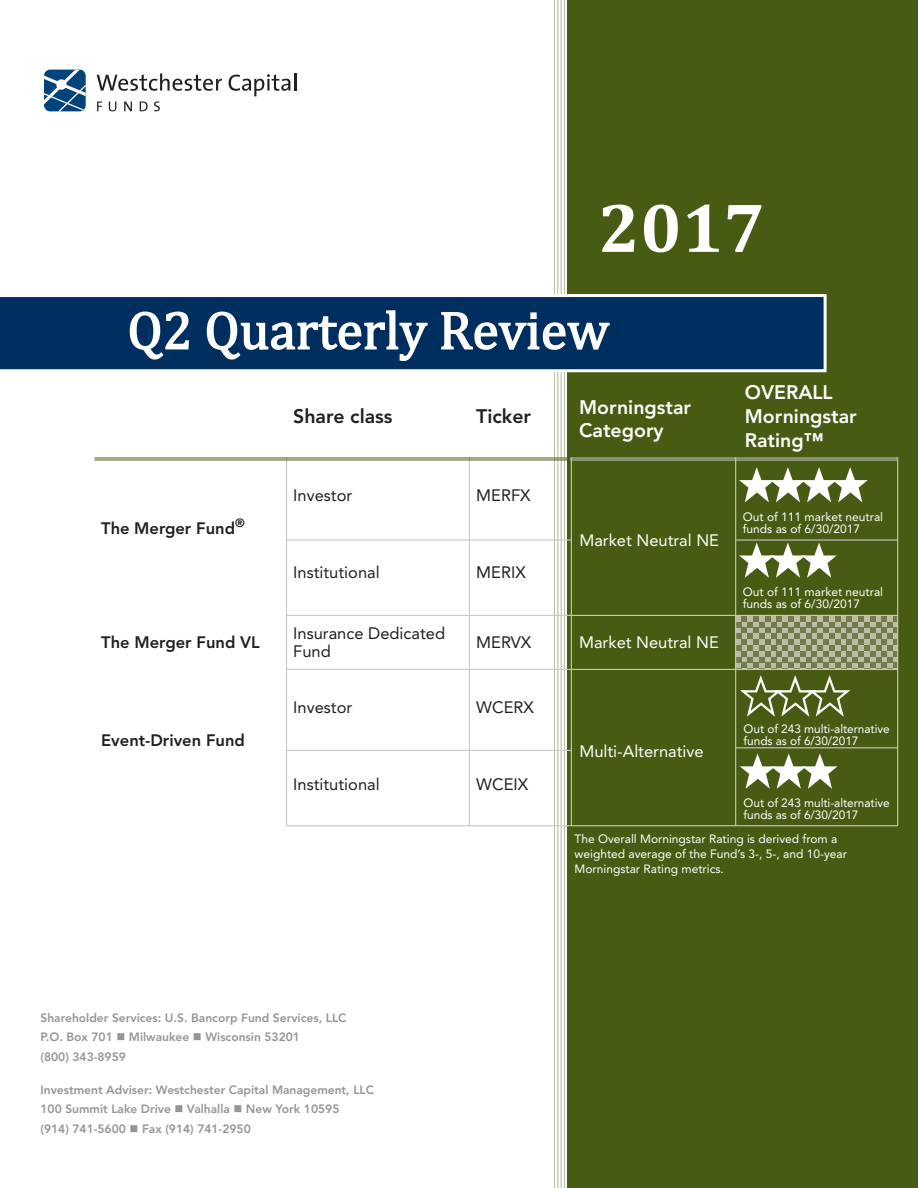
<style>
.page{position:relative;width:918px;height:1188px;background:#fff}
.page>*{position:absolute;margin:0;border:0;box-sizing:border-box;transform-origin:0 0}
.t1{font:800 19.5px "Avenir LT Std";color:#fff}
.t2{font:800 19.5px "Avenir LT Std";color:#231f20}
.t3{font:16.5px "Avenir LT Std";color:#231f20}
.t4{font:16.5px "Avenir LT Std";color:#fff}
.t5{font:800 16.5px "Avenir LT Std";color:#231f20}
.t6{font:12px/12px "Avenir LT Std";color:#fff}
.t7{font:800 12px/19.5px "Avenir LT Std";color:#939598}
</style>
<div class="page">
<div style="left:567px;top:0;width:351px;height:1188px;background:#485b12"></div>
<svg style="left:736px;top:616px;width:161px;height:53px;background:#959976"></svg>
<hr style="left:554px;top:0;width:1px;height:1188px;background:#bbc0a1">
<hr style="left:557px;top:0;width:1px;height:1188px;background:#bbc0a1">
<hr style="left:561px;top:0;width:1px;height:1188px;background:#bbc0a1">
<hr style="left:564px;top:0;width:1px;height:1188px;background:#bbc0a1">
<svg style="left:97px;top:73px;width:125px;height:18px"></svg>
<svg style="left:229px;top:74px;width:61px;height:22px"></svg>
<hr style="left:294px;top:73px;width:3px;height:18px;background:#231f20">
<svg style="left:97px;top:102px;width:5px;height:9px"></svg>
<svg style="left:109px;top:102px;width:7px;height:9px"></svg>
<svg style="left:124px;top:102px;width:8px;height:9px"></svg>
<svg style="left:140px;top:101px;width:8px;height:10px"></svg>
<svg style="left:154px;top:101px;width:6px;height:10px"></svg>
<svg style="left:44px;top:70px;width:42px;height:41px"></svg>
<svg style="left:0;top:294px;width:827px;height:78px;background:#1c4570"></svg>
<hr style="left:570px;top:458px;width:328px;height:1px;background:#c7c8ca">
<hr style="left:570px;top:460px;width:328px;height:1px;background:#c7c8ca">
<hr style="left:286px;top:457px;width:1px;height:369px;background:#c7c8ca">
<hr style="left:469px;top:457px;width:1px;height:369px;background:#c7c8ca">
<hr style="left:571px;top:457px;width:1px;height:369px;background:#c7c8ca">
<hr style="left:286px;top:539px;width:285px;height:2px;background:#c7c8ca">
<hr style="left:94px;top:457px;width:476px;height:1px;background:#485b12">
<hr style="left:94px;top:459px;width:476px;height:1px;background:#485b12">
<hr style="left:735px;top:457px;width:1px;height:369px;background:#c7c8ca">
<hr style="left:897px;top:457px;width:1px;height:369px;background:#c7c8ca">
<hr style="left:287px;top:750px;width:284px;height:1px;background:#c7c8ca">
<hr style="left:287px;top:615px;width:611px;height:1px;background:#c7c8ca">
<hr style="left:736px;top:539px;width:162px;height:2px;background:#c7c8ca">
<hr style="left:736px;top:747px;width:161px;height:1px;background:#c7c8ca">
<hr style="left:287px;top:669px;width:611px;height:1px;background:#c7c8ca">
<svg style="left:130px;top:311px;width:60px;height:50px"></svg>
<svg style="left:206px;top:309px;width:222px;height:53px"></svg>
<svg style="left:440px;top:311px;width:170px;height:40px"></svg>
<svg style="left:602px;top:205px;width:32px;height:47px"></svg>
<svg style="left:644px;top:205px;width:34px;height:47px"></svg>
<svg style="left:687px;top:205px;width:32px;height:47px"></svg>
<svg style="left:728px;top:205px;width:33px;height:47px"></svg>
<hr style="left:286px;top:825px;width:612px;height:1px;background:#c7c8ca">
<svg style="left:740px;top:675px;width:110px;height:42px"></svg>
<h2 class="t5" style="left:101px;top:522px;width:145px">The Merger Fund<sup>®</sup></h2>
<h2 class="t5" style="left:101px;top:636px;width:160px">The Merger Fund VL</h2>
<h2 class="t5" style="left:101px;top:734px;width:145px">Event-Driven Fund</h2>
<h1 class="t1" style="left:745px;top:385px;width:89px">OVERALL</h1>
<h1 class="t2" style="left:293px;top:408px;width:101px">Share class</h1>
<h1 class="t2" style="left:476px;top:408px;width:56px">Ticker</h1>
<h1 class="t1" style="left:579px;top:399px;width:113px">Morningstar</h1>
<h1 class="t1" style="left:745px;top:408px;width:113px">Morningstar</h1>
<h1 class="t1" style="left:579px;top:422px;width:86px">Category</h1>
<h1 class="t1" style="left:745px;top:433px;width:80px">Rating™</h1>
<h2 class="t3" style="left:293px;top:489px;width:61px">Investor</h2>
<h2 class="t3" style="left:476px;top:489px;width:56px">MERFX</h2>
<h2 class="t3" style="left:293px;top:565px;width:88px">Institutional</h2>
<h2 class="t3" style="left:476px;top:565px;width:51px">MERIX</h2>
<h2 class="t4" style="left:579px;top:534px;width:141px">Market Neutral NE</h2>
<h2 class="t3" style="left:293px;top:627px;width:153px">Insurance Dedicated</h2>
<h2 class="t3" style="left:293px;top:645px;width:39px">Fund</h2>
<h2 class="t3" style="left:476px;top:636px;width:57px">MERVX</h2>
<h2 class="t4" style="left:579px;top:636px;width:141px">Market Neutral NE</h2>
<h2 class="t3" style="left:293px;top:701px;width:61px">Investor</h2>
<h2 class="t3" style="left:476px;top:701px;width:59px">WCERX</h2>
<h2 class="t3" style="left:293px;top:777px;width:88px">Institutional</h2>
<h2 class="t3" style="left:476px;top:777px;width:53px">WCEIX</h2>
<h2 class="t4" style="left:579px;top:744px;width:126px">Multi-Alternative</h2>
<p class="t6" style="left:736px;top:512px;width:43px">✓Out o</p>
<p class="t6" style="left:743px;top:512px;width:142px;text-indent:87px">✓et neutral funds as of 6/30/2017</p>
<p class="t6" style="left:767px;top:512px;width:43px">✓f 111</p>
<p class="t6" style="left:798px;top:512px;width:43px">✓mark</p>
<p class="t6" style="left:736px;top:587px;width:43px">✓Out o</p>
<p class="t6" style="left:743px;top:587px;width:142px;text-indent:56px">✓market neutral funds as of 6/30/2017</p>
<p class="t6" style="left:767px;top:587px;width:43px">✓f 111</p>
<p class="t6" style="left:744px;top:723px;width:148px">Out of 243 multi-alternative funds as of 6/30/2017</p>
<p class="t6" style="left:737px;top:798px;width:43px">✓Out o</p>
<p class="t6" style="left:744px;top:798px;width:148px;text-indent:56px">✓multi-alternative funds as of 6/30/2017</p>
<p class="t6" style="left:768px;top:798px;width:43px">✓f 243</p>
<p class="t6" style="left:575px;top:833px;width:274px;line-height:15px">The Overall Morningstar Rating is derived from a weighted average of the Fund’s 3-, 5-, and 10-year<br>Morningstar Rating metrics.</p>
<p class="t7" style="left:40px;top:1009px;width:308px">Shareholder Services: U.S. Bancorp Fund Services, LLC<br>P.O. Box 701 ■ Milwaukee ■ Wisconsin 53201<br>(800) 343-8959</p>
<p class="t7" style="left:40px;top:1081px;width:335px">Investment Adviser: Westchester Capital Management, LLC<br>100 Summit Lake Drive ■ Valhalla ■ New York 10595<br>(914) 741-5600 ■ Fax (914) 741-2950</p>
</div>
